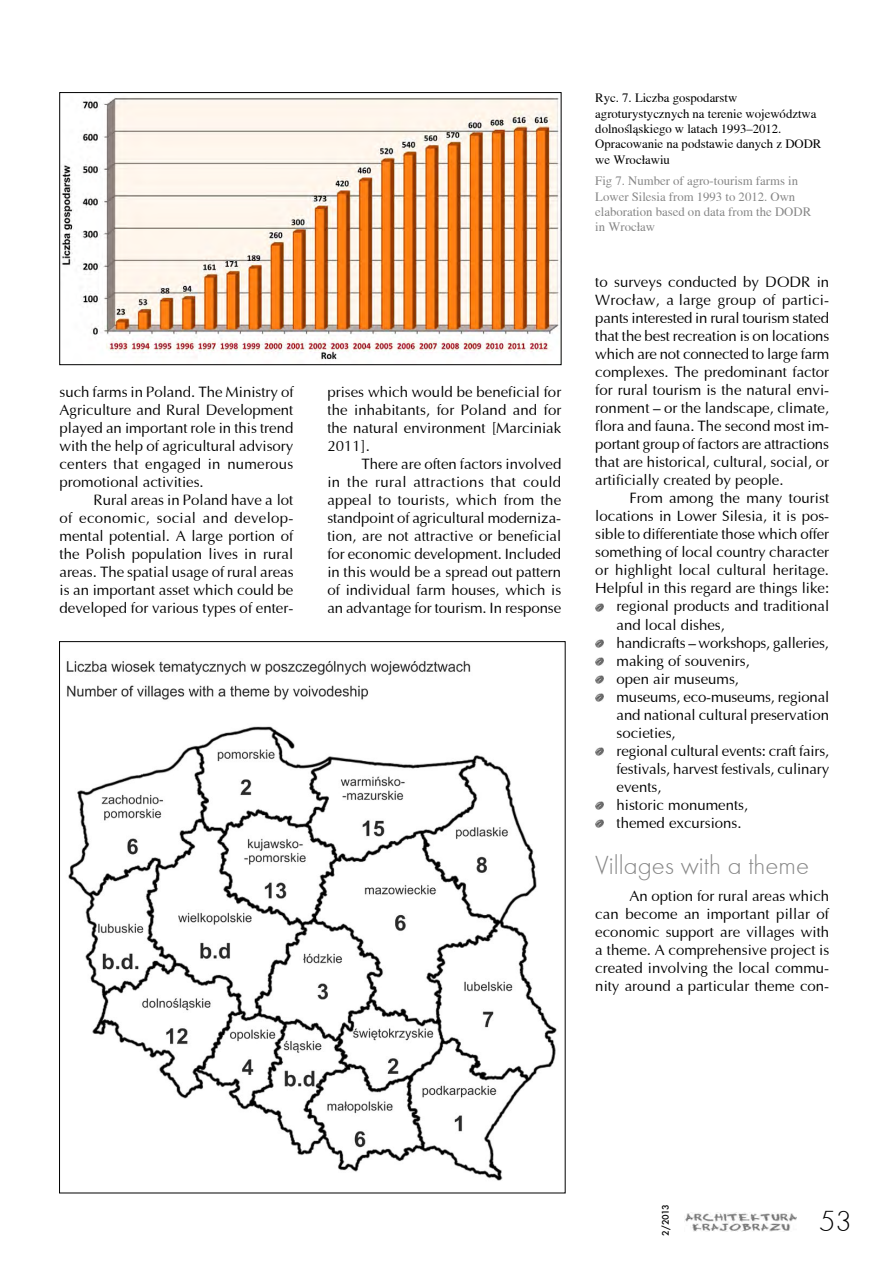
<style>
.page{position:relative;width:893px;height:1263px;background:#fff}
.page>*{position:absolute;margin:0;border:0;box-sizing:border-box;transform-origin:0 0}
.t1{font:30px "Futura TEE Ligh";color:#000}
.t2{font:27px "Futura TEE Ligh";color:#878787}
.t3{font:15px/18px "Ottawa";color:#000;text-align:justify}
.t4{font:12.75px/15.3px "Toronto";color:#000}
.t5{font:12.75px/15.3px "Toronto";color:#878787}
.t6{font:500 10.05px "Futura TEE";color:#000}
</style>
<div class="page">
<img style="left:685px;top:1212px;width:112px;height:20px">
<svg style="left:595px;top:603px;width:8px;height:8px"></svg>
<svg style="left:595px;top:639px;width:8px;height:8px"></svg>
<svg style="left:595px;top:657px;width:8px;height:8px"></svg>
<svg style="left:595px;top:675px;width:8px;height:8px"></svg>
<svg style="left:595px;top:693px;width:8px;height:8px"></svg>
<svg style="left:595px;top:747px;width:8px;height:8px"></svg>
<svg style="left:595px;top:801px;width:8px;height:8px"></svg>
<svg style="left:595px;top:819px;width:8px;height:8px"></svg>
<img style="left:62px;top:97px;width:497px;height:263px">
<div style="left:60px;top:92px;width:501px;height:273px;border:1px solid #000"></div>
<img style="left:66px;top:661px;width:491px;height:520px">
<p class="t3" style="left:60px;top:383px;width:236px">such farms in Poland. The Ministry of Agriculture and Rural Development played an important role in this trend with the help of agricultural advisory centers that engaged in numerous promotional activities.</p>
<p class="t3" style="left:60px;top:491px;width:235px;text-indent:34px">Rural areas in Poland have a lot of economic, social and develop&shy;mental potential. A large portion of the Polish population lives in rural areas. The spatial usage of rural areas is an important asset which could be developed for various types of enter-</p>
<p class="t3" style="left:327px;top:383px;width:236px">prises which would be beneficial for the inhabitants, for Poland and for the natural environment [Marciniak 2011].</p>
<p class="t3" style="left:327px;top:455px;width:235px;text-indent:34px">There are often factors involved in the rural attractions that could appeal to tourists, which from the standpoint of agricultural moderniza&shy;tion, are not attractive or beneficial for economic development. Included in this would be a spread out pattern of individual farm houses, which is an advantage for tourism. In response</p>
<p class="t4" style="left:595px;top:90px;width:228px">Ryc. 7. Liczba gospodarstw agroturystycznych na terenie województwa dolnośląskiego w latach 1993–2012.<br>Opracowanie na podstawie danych z DODR we Wrocławiu</p>
<p class="t5" style="left:595px;top:173px;width:217px">Fig 7. Number of agro-tourism farms in<br>Lower Silesia from 1993 to 2012. Own elaboration based on data from the DODR in Wrocław</p>
<p class="t3" style="left:595px;top:273px;width:236px">to surveys conducted by DODR in Wrocław, a large group of partici&shy;pants interested in rural tourism stated that the best recreation is on locations which are not connected to large farm complexes. The predominant factor for rural tourism is the natural envi&shy;ronment – or the landscape, climate, flora and fauna. The second most im&shy;portant group of factors are attractions that are historical, cultural, social, or artificially created by people.</p>
<p class="t3" style="left:629px;top:489px;width:201px">From among the many tourist</p>
<p class="t3" style="left:595px;top:507px;width:235px">locations in Lower Silesia, it is pos-</p>
<p class="t3" style="left:595px;top:525px;width:235px">sible to differentiate those which offer</p>
<p class="t3" style="left:595px;top:543px;width:235px">something of local country character</p>
<p class="t3" style="left:595px;top:561px;width:235px">or highlight local cultural heritage.</p>
<p class="t3" style="left:595px;top:579px;width:235px">Helpful in this regard are things like:</p>
<p class="t3" style="left:617px;top:597px;width:214px">regional products and traditional</p>
<p class="t3" style="left:617px;top:615px;width:110px">and local dishes,</p>
<p class="t3" style="left:617px;top:633px;width:214px">handicrafts – workshops, galleries,</p>
<p class="t3" style="left:617px;top:651px;width:135px">making of souvenirs,</p>
<p class="t3" style="left:617px;top:669px;width:124px">open air museums,</p>
<p class="t3" style="left:617px;top:687px;width:214px">museums, eco-museums, regional</p>
<p class="t3" style="left:617px;top:705px;width:214px">and national cultural preservation</p>
<p class="t3" style="left:617px;top:723px;width:61px">societies,</p>
<p class="t3" style="left:617px;top:741px;width:214px">regional cultural events: craft fairs,</p>
<p class="t3" style="left:617px;top:759px;width:214px">festivals, harvest festivals, culinary</p>
<p class="t3" style="left:617px;top:777px;width:46px">events,</p>
<p class="t3" style="left:617px;top:795px;width:133px">historic monuments,</p>
<p class="t3" style="left:617px;top:813px;width:127px">themed excursions.</p>
<h2 class="t2" style="left:595px;top:850px;width:215px">Villages with a theme</h2>
<p class="t3" style="left:595px;top:886px;width:235px;text-indent:34px">An option for rural areas which can become an important pillar of economic support are villages with a theme. A comprehensive project is created involving the local commu&shy;nity around a particular theme con-</p>
<p class="t6" style="left:659px;top:1236px;width:33px;rotate:-90deg">2/2013</p>
<h1 class="t1" style="left:819px;top:1204px;width:34px">53</h1>
</div>
